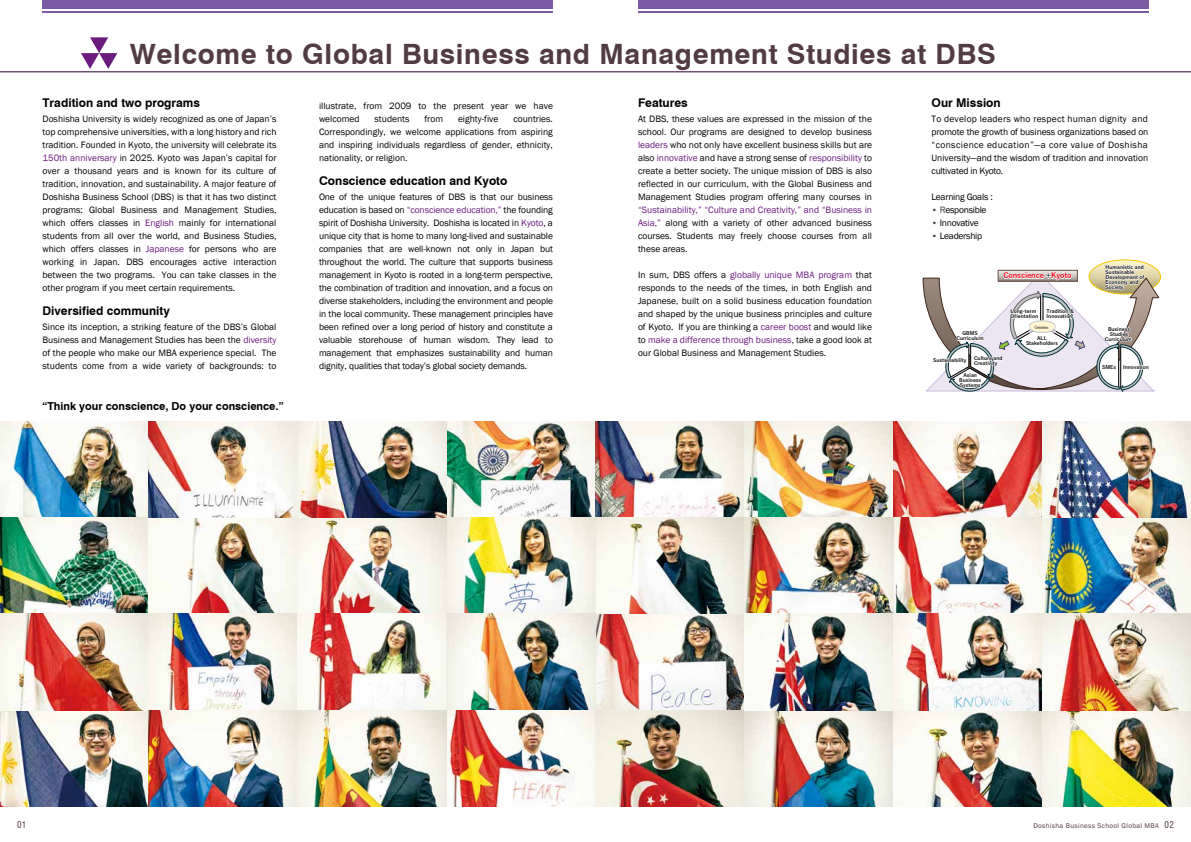
<style>
.page{position:relative;width:1191px;height:842px;background:#fff}
.page>*{position:absolute;margin:0;border:0;box-sizing:border-box;transform-origin:0 0}
.t1{font:700 28px "Swiss 721 BT";letter-spacing:.025em;color:#523b43}
.t2{font:700 12px "Swiss 721 BT";color:#000}
.t3{font:700 11px "Swiss 721 BT";color:#000}
.t4{font:9.5px/13px "Franklin Gothic";color:#000;text-align:justify}
.t5{font:9.5px "Franklin Gothic";letter-spacing:-.025em;color:#000}
.t6{font:condensed 9px "Swiss 721 BT";color:#523b43}
.t7{font:700 7.5px "Yu Gothic";letter-spacing:-.025em;color:#e60012}
.t8{font:7px "Franklin Gothic";letter-spacing:.05em;color:#523b43}
.t9{font:700 5px/5px "Yu Gothic";color:#000}
.s1{color:#6b1b7e}
.s2{font-size:9px;color:#3e3a39}
.s3{color:#3e3a39}
.s4{color:#000}
.s5{font-family:"Swiss 721 BT";font-stretch:condensed;font-size:9px}
</style>
<div class="page">
<svg style="left:81px;top:37px;width:36px;height:32px"></svg>
<hr style="left:0;top:72px;width:1191px;height:1px;background:#2d0038">
<div style="left:43px;top:0;width:510px;height:9px;background:#7b59a3"></div>
<hr style="left:43px;top:11px;width:510px;height:2px;background:#7b59a3">
<div style="left:638px;top:0;width:510px;height:9px;background:#7b59a3"></div>
<hr style="left:638px;top:11px;width:510px;height:2px;background:#7b59a3">
<img style="left:0;top:421px;width:1191px;height:385px">
<svg style="left:922px;top:260px;width:238px;height:132px"></svg>
<h1 class="t1" style="left:130px;top:37px;width:867px">Welcome to Global Business and Management Studies at DBS</h1>
<p class="t2" style="left:43px;top:96px;width:159px">Tradition and two programs</p>
<p class="t4" style="left:43px;top:113px;width:235px">Doshisha University is widely recognized as one of Japan’s top comprehensive universities, with a long history and rich tradition. Founded in Kyoto, the university will celebrate its <span class="s1">150th anniversary</span> in 2025. Kyoto was Japan’s capital for over a thousand years and is known for its culture of tradition, innovation, and sustainability. A major feature of Doshisha Business School (DBS) is that it has two distinct programs: Global Business and Management Studies, which offers classes in <span class="s1">English</span> mainly for international students from all over the world, and Business Studies, which offers classes in <span class="s1">Japanese</span> for persons who are working in Japan. DBS encourages active interaction between the two programs. You can take classes in the other program if you meet certain requirements.</p>
<p class="t2" style="left:43px;top:304px;width:129px">Diversified community</p>
<p class="t4" style="left:43px;top:321px;width:235px">Since its inception, a striking feature of the DBS’s Global Business and Management Studies has been the <span class="s1">diversity </span>of the people who make our MBA experience special. The students come from a wide variety of backgrounds: to</p>
<p class="t3" style="left:43px;top:399px;width:242px">“Think your conscience, Do your conscience.”</p>
<p class="t4" style="left:319px;top:100px;width:235px">illustrate, from 2009 to the present year we have welcomed</p>
<p class="t4" style="left:374px;top:113px;width:37px">students</p>
<p class="t4" style="left:424px;top:113px;width:20px">from</p>
<p class="t4" style="left:458px;top:113px;width:42px">eighty-five</p>
<p class="t4" style="left:319px;top:113px;width:235px;text-indent:194px">countries.<br>Correspondingly, we welcome applications from aspiring and inspiring individuals regardless of gender, ethnicity, nationality, or religion.</p>
<p class="t2" style="left:319px;top:174px;width:190px">Conscience education and Kyoto</p>
<p class="t4" style="left:319px;top:191px;width:235px">One of the unique features of DBS is that our business education is based on <span class="s1">“conscience education,”</span> the founding spirit of Doshisha University. Doshisha is located in <span class="s1">Kyoto</span>, a unique city that is home to many long-lived and sustainable companies that are well-known not only in Japan but throughout the world. The culture that supports business management in Kyoto is rooted in a long-term perspective, the combination of tradition and innovation, and a focus on diverse stakeholders, including the environment and people in the local community. These management principles have been refined over a long period of history and constitute a valuable storehouse of human wisdom. They lead to management that emphasizes sustainability and human dignity, qualities that today’s global society demands.</p>
<p class="t2" style="left:638px;top:96px;width:51px">Features</p>
<p class="t4" style="left:638px;top:113px;width:236px">At DBS, these values are expressed in the mission of the school. Our programs are designed to develop business <span class="s1">leaders</span> who not only have excellent business skills but are also <span class="s1">innovative</span> and have a strong sense of <span class="s1">responsibility</span> to create a better society. The unique mission of DBS is also reflected in our curriculum, with the Global Business and Management Studies program offering many courses in</p>
<p class="t4" style="left:638px;top:203px;width:235px"><span class="s1">“Sustainability,” “Culture and Creativity,” and “Business in Asia,”</span> along with a variety of other advanced business courses. Students may freely choose courses from all these areas.</p>
<p class="t4" style="left:638px;top:268px;width:235px">In sum, DBS offers a <span class="s1">globally unique MBA program</span> that responds to the needs of the times, in both English and Japanese, built on a solid business education foundation and shaped by the unique business principles and culture of Kyoto. If you are thinking a <span class="s1">career boost</span> and would like to <span class="s1">make a difference through business</span>, take a good look at our Global Business and Management Studies.</p>
<p class="t2" style="left:931px;top:96px;width:71px">Our Mission</p>
<p class="t4" style="left:931px;top:113px;width:218px">To develop leaders who respect human dignity and promote the growth of business organizations based on “conscience education”—a core value of Doshisha University—and the wisdom of tradition and innovation cultivated in Kyoto.</p>
<p class="t5" style="left:931px;top:191px;width:63px">Learning Goals :</p>
<p class="t5" style="left:931px;top:204px;width:57px"><span class="s2">•</span> <span class="s3">R</span>esponsible</p>
<p class="t5" style="left:931px;top:217px;width:49px"><span class="s2">•</span> Innovative</p>
<p class="t5" style="left:931px;top:230px;width:52px"><span class="s2">•</span> Leadership</p>
<p class="t7" style="left:1003px;top:271px;width:70px">Conscience <span class="s4">+</span>Kyoto</p>
<p class="t9" style="left:1046px;top:309px;width:29px">Tradition &amp;<br>Innovation</p>
<p class="t9" style="left:956px;top:331px;width:29px;text-align:center">GBMS<br>Curriculum</p>
<p class="t9" style="left:974px;top:356px;width:30px">Culture and<br>Creativity</p>
<p class="t9" style="left:1105px;top:265px;width:40px">Humanistic and<br>Sustainable<br>Development of<br>Economy and<br>Society</p>
<p class="t9" style="left:1104px;top:327px;width:29px;text-align:center">Business<br>Studies<br>Curriculum</p>
<p class="t9" style="left:1102px;top:365px;width:15px">SMEs</p>
<p class="t9" style="left:1123px;top:365px;width:27px">Innovation</p>
<p class="t9" style="left:1010px;top:309px;width:29px">Long-term<br>Orientation</p>
<p class="t9" style="left:1026px;top:336px;width:34px;text-align:center">ALL<br>Stakeholders</p>
<p class="t9" style="left:933px;top:358px;width:35px">Sustainability</p>
<p class="t9" style="left:959px;top:373px;width:24px;text-align:center">Asian<br>Business<br>Systems</p>
<p class="t6" style="left:17px;top:819px;width:11px">01</p>
<p class="t8" style="left:1033px;top:821px;width:142px">Doshisha Business School Global MBA <span class="s5">02</span></p>
</div>
